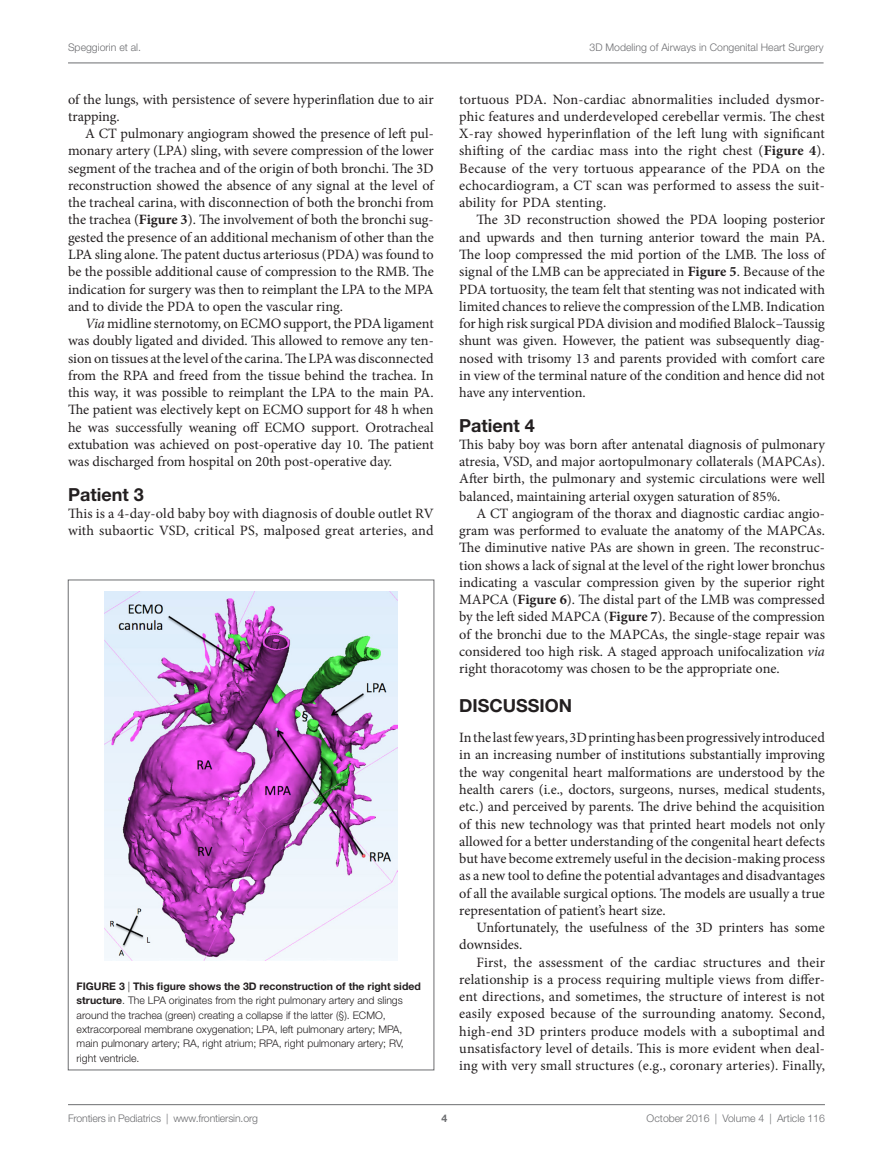
<style>
.page{position:relative;width:893px;height:1170px;background:#fff}
.page>*{position:absolute;margin:0;border:0;box-sizing:border-box;transform-origin:0 0}
.t1{font:700 18px "Helvetica Neue LT Std";color:#231f20}
.t2{font:14.25px/17.2px "Minion Pro";color:#231f20;text-align:justify}
.t3{font:300 10.5px/14.2px "Helvetica Neue LT Std";color:#231f20}
.t4{font:300 10.5px "Helvetica Neue LT Std";color:#6c6d70}
.t5{font:700 10.5px "Helvetica Neue LT Std";color:#6c6d70}
.s1{font-weight:700}
.s2{font-style:italic}
</style>
<div class="page">
<img style="left:105px;top:591px;width:293px;height:369px">
<hr style="left:68px;top:63px;width:756px;height:1px;background:#6c6d70">
<hr style="left:68px;top:1104px;width:757px;height:1px;background:#6c6d70">
<p class="t4" style="left:68px;top:41px;width:75px">Speggiorin et al.</p>
<p class="t4" style="left:590px;top:41px;width:235px">3D Modeling of Airways in Congenital Heart Surgery</p>
<p class="t2" style="left:68px;top:90px;width:367px">of the lungs, with persistence of severe hyperinflation due to air trapping.</p>
<p class="t2" style="left:68px;top:125px;width:367px;text-indent:17px">A CT pulmonary angiogram showed the presence of left pul&shy;monary artery (LPA) sling, with severe compression of the lower segment of the trachea and of the origin of both bronchi. The 3D reconstruction showed the absence of any signal at the level of the tracheal carina, with disconnection of both the bronchi from the trachea (<span class="s1">Figure 3</span>). The involvement of both the bronchi sug&shy;gested the presence of an additional mechanism of other than the LPA sling alone. The patent ductus arteriosus (PDA) was found to be the possible additional cause of compression to the RMB. The indication for surgery was then to reimplant the LPA to the MPA and to divide the PDA to open the vascular ring.</p>
<p class="t2" style="left:68px;top:315px;width:367px;text-indent:17px"><span class="s2">Via</span> midline sternotomy, on ECMO support, the PDA ligament was doubly ligated and divided. This allowed to remove any ten&shy;sion on tissues at the level of the carina. The LPA was disconnected from the RPA and freed from the tissue behind the trachea. In this way, it was possible to reimplant the LPA to the main PA.<br>The patient was electively kept on ECMO support for 48 h when he was successfully weaning off ECMO support. Orotracheal extubation was achieved on post-operative day 10. The patient was discharged from hospital on 20th post-operative day.</p>
<p class="t1" style="left:68px;top:483px;width:77px">Patient 3</p>
<p class="t2" style="left:68px;top:504px;width:367px">This is a 4-day-old baby boy with diagnosis of double outlet RV with subaortic VSD, critical PS, malposed great arteries, and</p>
<p class="t3" style="left:77px;top:979px;width:346px"><span class="s1">Figure 3</span> | <span class="s1">This figure shows the 3D reconstruction of the right sided structure</span>. The LPA originates from the right pulmonary artery and slings around the trachea (green) creating a collapse if the latter (§). ECMO, extracorporeal membrane oxygenation; LPA, left pulmonary artery; MPA, main pulmonary artery; RA, right atrium; RPA, right pulmonary artery; RV, right ventricle.</p>
<p class="t2" style="left:459px;top:90px;width:367px">tortuous PDA. Non-cardiac abnormalities included dysmor&shy;phic features and underdeveloped cerebellar vermis. The chest X-ray showed hyperinflation of the left lung with significant shifting of the cardiac mass into the right chest (<span class="s1">Figure 4</span>).<br>Because of the very tortuous appearance of the PDA on the echocardiogram, a CT scan was performed to assess the suit&shy;ability for PDA stenting.</p>
<p class="t2" style="left:459px;top:211px;width:367px;text-indent:17px">The 3D reconstruction showed the PDA looping posterior and upwards and then turning anterior toward the main PA.<br>The loop compressed the mid portion of the LMB. The loss of signal of the LMB can be appreciated in <span class="s1">Figure 5</span>. Because of the PDA tortuosity, the team felt that stenting was not indicated with limited chances to relieve the compression of the LMB. Indication for high risk surgical PDA division and modified Blalock–Taussig shunt was given. However, the patient was subsequently diag&shy;nosed with trisomy 13 and parents provided with comfort care in view of the terminal nature of the condition and hence did not have any intervention.</p>
<p class="t1" style="left:459px;top:414px;width:77px">Patient 4</p>
<p class="t2" style="left:459px;top:435px;width:367px">This baby boy was born after antenatal diagnosis of pulmonary atresia, VSD, and major aortopulmonary collaterals (MAPCAs).<br>After birth, the pulmonary and systemic circulations were well balanced, maintaining arterial oxygen saturation of 85%.</p>
<p class="t2" style="left:459px;top:504px;width:367px;text-indent:17px">A CT angiogram of the thorax and diagnostic cardiac angio&shy;gram was performed to evaluate the anatomy of the MAPCAs.<br>The diminutive native PAs are shown in green. The reconstruc&shy;tion shows a lack of signal at the level of the right lower bronchus indicating a vascular compression given by the superior right MAPCA (<span class="s1">Figure 6</span>). The distal part of the LMB was compressed by the left sided MAPCA (<span class="s1">Figure 7</span>). Because of the compression of the bronchi due to the MAPCAs, the single-stage repair was considered too high risk. A staged approach unifocalization <span class="s2">via </span>right thoracotomy was chosen to be the appropriate one.</p>
<p class="t1" style="left:459px;top:694px;width:100px">DISCUSSION</p>
<p class="t2" style="left:459px;top:729px;width:367px">In the last few years, 3D printing has been progressively introduced in an increasing number of institutions substantially improving the way congenital heart malformations are understood by the health carers (i.e., doctors, surgeons, nurses, medical students, etc.) and perceived by parents. The drive behind the acquisition of this new technology was that printed heart models not only allowed for a better understanding of the congenital heart defects but have become extremely useful in the decision-making process as a new tool to define the potential advantages and disadvantages of all the available surgical options. The models are usually a true representation of patient’s heart size.</p>
<p class="t2" style="left:459px;top:918px;width:367px;text-indent:17px">Unfortunately, the usefulness of the 3D printers has some downsides.</p>
<p class="t2" style="left:459px;top:953px;width:367px;text-indent:17px">First, the assessment of the cardiac structures and their relationship is a process requiring multiple views from differ&shy;ent directions, and sometimes, the structure of interest is not easily exposed because of the surrounding anatomy. Second, high-end 3D printers produce models with a suboptimal and unsatisfactory level of details. This is more evident when deal&shy;ing with very small structures (e.g., coronary arteries). Finally,</p>
<p class="t4" style="left:68px;top:1111px;width:191px">Frontiers in Pediatrics | www.frontiersin.org</p>
<p class="t4" style="left:647px;top:1111px;width:180px">October 2016 | Volume 4 | Article 116</p>
<p class="t5" style="left:441px;top:1111px;width:7px">4</p>
</div>
